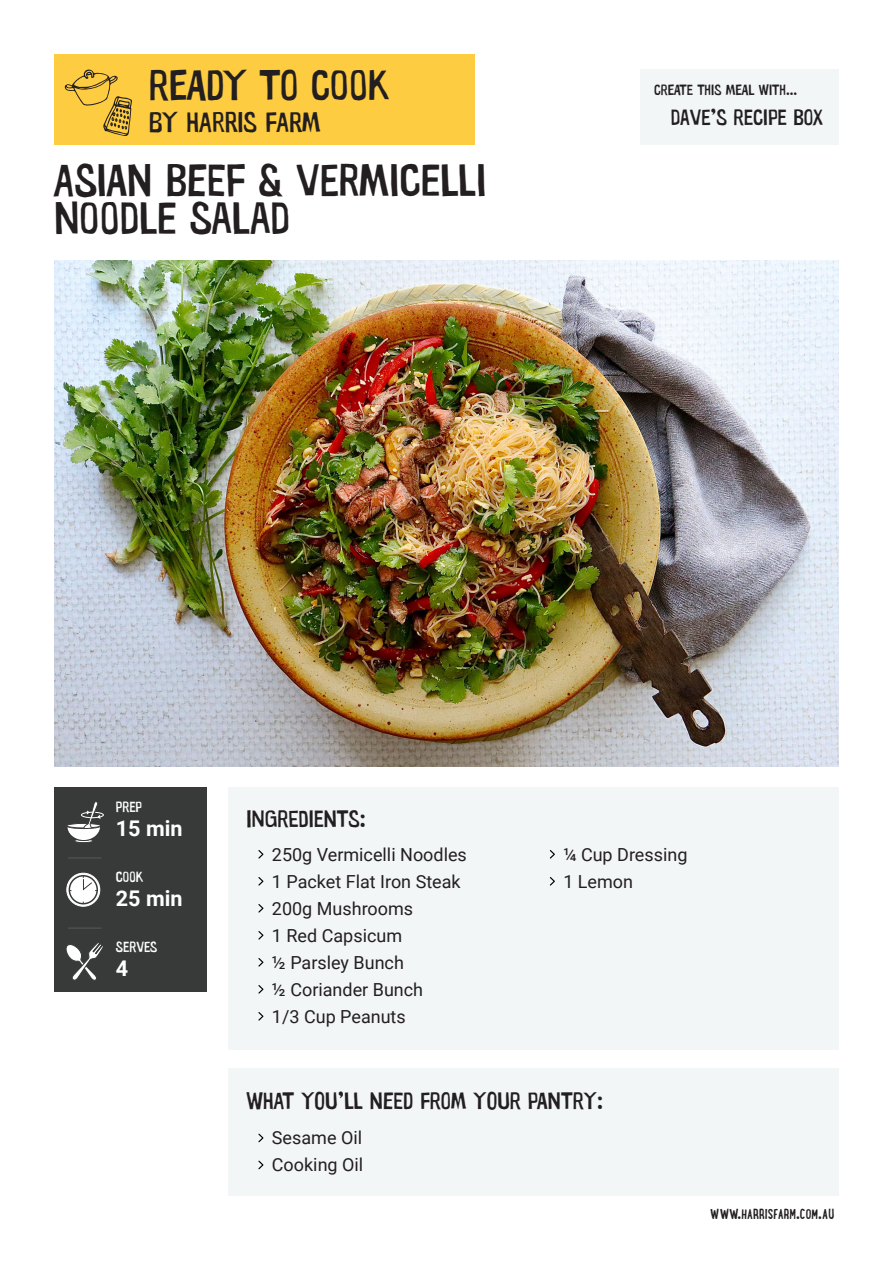
<style>
.page{position:relative;width:893px;height:1263px;background:#fff}
.page>*{position:absolute;margin:0;border:0;box-sizing:border-box;transform-origin:0 0}
.t1{font:46.05px/38.4px "Warugaki";color:#231f20}
.t2{font:43.2px "Warugaki";letter-spacing:-.005em;color:#231f20}
.t3{font:28.8px "Warugaki";color:#231f20}
.t4{font:24px "Warugaki";color:#231f20}
.t5{font:22.5px "Warugaki";color:#231f20}
.t6{font:700 21.6px "Roboto";color:#fff}
.t7{font:18px "Roboto";color:#231f20}
.t8{font:700 15px "Lunch Box";color:#231f20}
.t9{font:15px "Warugaki";color:#231f20}
.t10{font:15px "Warugaki";color:#fff}
</style>
<div class="page">
<div style="left:228px;top:787px;width:611px;height:263px;background:#f3f6f7"></div>
<div style="left:54px;top:54px;width:420px;height:90px;background:#fecc41"></div>
<div style="left:228px;top:1068px;width:611px;height:128px;background:#f3f6f7"></div>
<img style="left:54px;top:261px;width:785px;height:505px">
<div style="left:54px;top:787px;width:152px;height:204px;background:#383a39"></div>
<hr style="left:68px;top:857px;width:34px;height:1px;background:#535353">
<hr style="left:68px;top:927px;width:34px;height:2px;background:#535353">
<svg style="left:258px;top:850px;width:5px;height:8px"></svg>
<svg style="left:258px;top:985px;width:5px;height:8px"></svg>
<svg style="left:258px;top:877px;width:5px;height:8px"></svg>
<svg style="left:258px;top:1012px;width:5px;height:8px"></svg>
<svg style="left:258px;top:904px;width:5px;height:8px"></svg>
<svg style="left:550px;top:850px;width:5px;height:8px"></svg>
<svg style="left:258px;top:931px;width:5px;height:8px"></svg>
<svg style="left:550px;top:877px;width:5px;height:8px"></svg>
<svg style="left:258px;top:958px;width:5px;height:8px"></svg>
<svg style="left:258px;top:1133px;width:5px;height:9px"></svg>
<svg style="left:258px;top:1160px;width:5px;height:9px"></svg>
<div style="left:641px;top:69px;width:198px;height:75px;background:#f3f6f7"></div>
<svg style="left:64px;top:69px;width:68px;height:67px"></svg>
<svg style="left:66px;top:943px;width:37px;height:38px"></svg>
<div style="left:74px;top:839px;width:19px;height:4px;border:1px solid #3a3a3a;border-radius:50%"></div>
<svg style="left:67px;top:801px;width:37px;height:40px"></svg>
<svg style="left:67px;top:873px;width:33px;height:33px"></svg>
<div style="left:66px;top:873px;width:34px;height:34px;border:1px solid #fff;border-radius:50%"></div>
<div style="left:69px;top:876px;width:28px;height:28px;background:#fff;border-radius:50%"></div>
<div style="left:69px;top:875px;width:29px;height:29px;border:2px solid #383a39;border-radius:50%"></div>
<svg style="left:83px;top:875px;width:14px;height:16px"></svg>
<p class="t2" style="left:149px;top:58px;width:243px">READY TO COO K</p>
<p class="t3" style="left:149px;top:104px;width:173px">BY HARRIS FARM</p>
<p class="t1" style="left:54px;top:160px;width:434px">ASIAN BEEF &amp; VERMICELLI<br>NOODLE SALAD</p>
<p class="t9" style="left:654px;top:80px;width:145px">CREATE THIS MEAL WITH...</p>
<p class="t5" style="left:671px;top:104px;width:154px">DAVE’S RECIPE BOX</p>
<p class="t10" style="left:116px;top:797px;width:28px">PREP</p>
<p class="t6" style="left:116px;top:813px;width:68px">15 min</p>
<p class="t10" style="left:116px;top:867px;width:29px">COOK</p>
<p class="t6" style="left:116px;top:883px;width:68px">25 min</p>
<p class="t10" style="left:116px;top:938px;width:43px">SERVES</p>
<p class="t6" style="left:116px;top:953px;width:14px">4</p>
<p class="t4" style="left:246px;top:804px;width:121px">INGREDIENTS:</p>
<p class="t7" style="left:272px;top:841px;width:196px">250g Vermicelli Noodles</p>
<p class="t7" style="left:272px;top:868px;width:190px">1 Packet Flat Iron Steak</p>
<p class="t7" style="left:272px;top:895px;width:143px">200g Mushrooms</p>
<p class="t7" style="left:272px;top:922px;width:132px">1 Red Capsicum</p>
<p class="t7" style="left:272px;top:949px;width:134px">½ Parsley Bunch</p>
<p class="t7" style="left:272px;top:976px;width:153px">½ Coriander Bunch</p>
<p class="t7" style="left:272px;top:1003px;width:135px">1/3 Cup Peanuts</p>
<p class="t7" style="left:563px;top:841px;width:126px">¼ Cup Dressing</p>
<p class="t7" style="left:563px;top:868px;width:71px">1 Lemon</p>
<p class="t4" style="left:246px;top:1085px;width:358px">WHAT YOU’LL NEED FROM YOUR PANTRY:</p>
<p class="t7" style="left:272px;top:1125px;width:92px">Sesame Oil</p>
<p class="t7" style="left:272px;top:1152px;width:93px">Cooking Oil</p>
<p class="t8" style="left:710px;top:1204px;width:126px">WWW.HARRISFARM.COM.AU</p>
</div>
